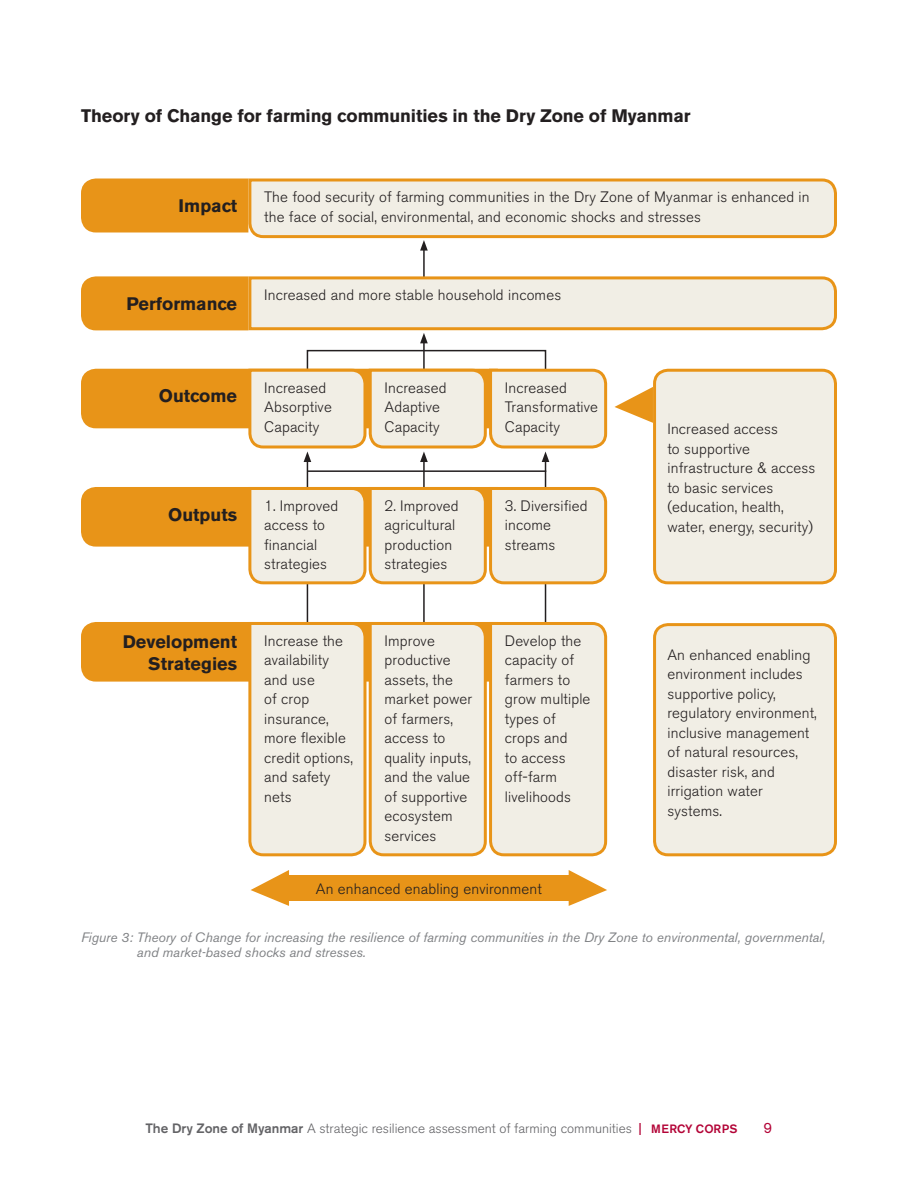
<style>
.page{position:relative;width:918px;height:1188px;background:#fff}
.page>*{position:absolute;margin:0;border:0;box-sizing:border-box;transform-origin:0 0}
.t1{font:700 18px "Akzidenz Grotesk BE";color:#231f20}
.Section_Heading_-_1{font:300 15px/19.5px "Akzidenz Grotesk BE";letter-spacing:.01em;color:#231f20}
.t2{font:15px "Akzidenz Grotesk BE";color:#b30437}
.Body_text{font:italic 13.5px/15px "Akzidenz Grotesk BE";color:#808285}
.t3{font:300 13.5px "Akzidenz Grotesk BE";color:#636366}
.s1{font-weight:500}
.s2{font-weight:500;font-size:12px;color:#b30437}
</style>
<div class="page">
<hr style="left:307px;top:460px;width:1px;height:175px;background:#231f20">
<hr style="left:423px;top:460px;width:2px;height:175px;background:#231f20">
<hr style="left:423px;top:341px;width:2px;height:94px;background:#231f20">
<hr style="left:423px;top:248px;width:2px;height:71px;background:#231f20">
<hr style="left:545px;top:460px;width:1px;height:175px;background:#231f20">
<svg style="left:81px;top:349px;width:527px;height:113px"></svg>
<div style="left:655px;top:370px;width:181px;height:213px;background:#f1eee5;border-radius:14px"></div>
<div style="left:653px;top:369px;width:184px;height:215px;border:3px solid #e89418;border-radius:14px"></div>
<div style="left:655px;top:625px;width:181px;height:230px;background:#f1eee5;border-radius:14px"></div>
<div style="left:653px;top:623px;width:184px;height:233px;border:3px solid #e89418;border-radius:14px"></div>
<svg style="left:81px;top:485px;width:527px;height:101px"></svg>
<svg style="left:81px;top:620px;width:527px;height:237px"></svg>
<svg style="left:81px;top:178px;width:756px;height:73px"></svg>
<svg style="left:81px;top:275px;width:756px;height:68px"></svg>
<svg style="left:615px;top:387px;width:38px;height:36px"></svg>
<svg style="left:251px;top:870px;width:38px;height:36px"></svg>
<hr style="left:307px;top:470px;width:239px;height:2px;background:#231f20">
<svg style="left:569px;top:870px;width:38px;height:36px"></svg>
<div style="left:288px;top:876px;width:282px;height:25px;background:#e89418"></div>
<p class="t1" style="left:81px;top:105px;width:611px">Theory of Change for farming communities in the Dry Zone of Myanmar</p>
<p class="t1" style="left:179px;top:196px;width:60px">Impact</p>
<p class="t1" style="left:127px;top:293px;width:112px">Performance</p>
<p class="Section_Heading_-_1" style="left:264px;top:188px;width:547px">The food security of farming communities in the Dry Zone of Myanmar is enhanced in the face of social, environmental, and economic shocks and stresses</p>
<p class="Section_Heading_-_1" style="left:264px;top:286px;width:298px">Increased and more stable household incomes</p>
<p class="t1" style="left:159px;top:386px;width:80px">Outcome</p>
<p class="t1" style="left:168px;top:504px;width:70px">Outputs</p>
<p class="t1" style="left:123px;top:631px;width:116px">Development</p>
<p class="t1" style="left:148px;top:653px;width:90px">Strategies</p>
<p class="Section_Heading_-_1" style="left:264px;top:378px;width:69px">Increased<br>Absorptive<br>Capacity</p>
<p class="Section_Heading_-_1" style="left:264px;top:496px;width:76px">1. Improved access to</p>
<p class="Section_Heading_-_1" style="left:264px;top:535px;width:64px">financial strategies</p>
<p class="Section_Heading_-_1" style="left:264px;top:631px;width:90px">Increase the availability and use<br>of crop insurance, more flexible credit options, and safety nets</p>
<p class="Section_Heading_-_1" style="left:385px;top:378px;width:64px">Increased<br>Adaptive</p>
<p class="Section_Heading_-_1" style="left:385px;top:417px;width:57px">Capacity</p>
<p class="Section_Heading_-_1" style="left:385px;top:496px;width:76px">2. Improved agricultural production strategies</p>
<p class="Section_Heading_-_1" style="left:385px;top:631px;width:68px">Improve productive</p>
<p class="Section_Heading_-_1" style="left:385px;top:670px;width:89px">assets, the market power of farmers, access to quality inputs, and the value of supportive ecosystem services</p>
<p class="Section_Heading_-_1" style="left:505px;top:378px;width:95px">Increased<br>Transformative<br>Capacity</p>
<p class="Section_Heading_-_1" style="left:505px;top:496px;width:84px">3. Diversified income</p>
<p class="Section_Heading_-_1" style="left:505px;top:535px;width:52px">streams</p>
<p class="Section_Heading_-_1" style="left:505px;top:631px;width:87px">Develop the capacity of farmers to grow multiple types of crops and<br>to access off-farm livelihoods</p>
<p class="Section_Heading_-_1" style="left:667px;top:420px;width:150px">Increased access<br>to supportive infrastructure &amp; access to basic services (education, health, water, energy, security)</p>
<p class="Section_Heading_-_1" style="left:667px;top:645px;width:151px">An enhanced enabling environment includes supportive policy, regulatory environment, inclusive management of natural resources, disaster risk, and irrigation water systems.</p>
<p class="Section_Heading_-_1" style="left:316px;top:879px;width:227px">An enhanced enabling environment</p>
<p class="Body_text" style="left:137px;top:929px;width:690px;text-indent:-56px">Figure 3: Theory of Change for increasing the resilience of farming communities in the Dry Zone to environmental, governmental, and market-based shocks and stresses.</p>
<p class="t3" style="left:146px;top:1121px;width:593px"><span class="s1">The Dry Zone of Myanmar</span> A strategic resilience assessment of farming communities <span class="s2">| MERCY CORPS</span></p>
<p class="t2" style="left:764px;top:1119px;width:10px">9</p>
</div>
